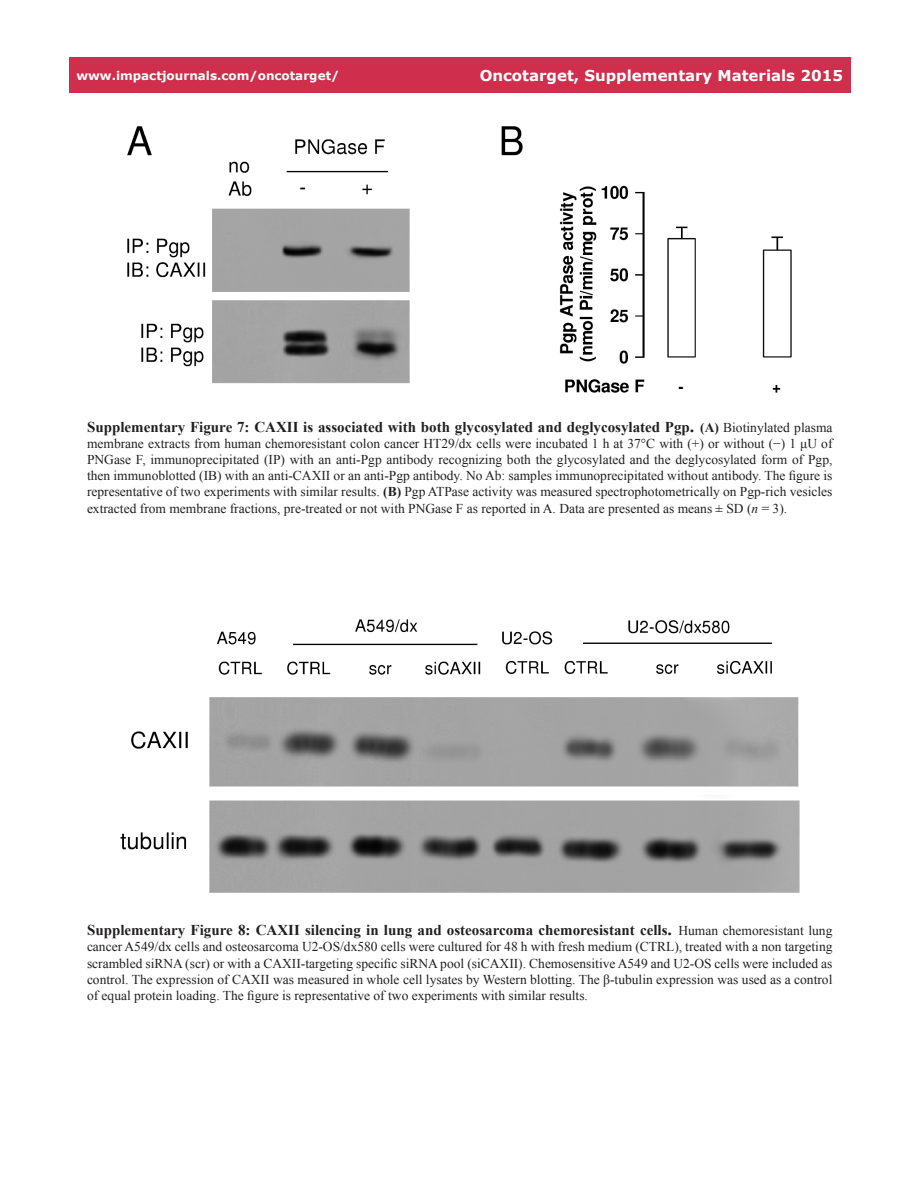
<style>
.page{position:relative;width:918px;height:1188px;background:#fff}
.page>*{position:absolute;margin:0;border:0;box-sizing:border-box;transform-origin:0 0}
.FigureText{font:700 15px "Times New Roman";color:#231f20}
.t1{font:700 15px "Verdana";color:#fff}
.FigureText-2{font:13.5px/16.2px "Times New Roman";color:#231f20;text-align:justify}
.t2{font:700 12px "Verdana";color:#fff}
.s1{font-size:18px}
.s2{font-size:13.5px}
.s3{font-weight:400;font-size:13.5px}
.s4{font-weight:700}
.s5{font-style:italic}
</style>
<div class="page">
<div style="left:69px;top:57px;width:781px;height:36px;background:#cf2e4c"></div>
<img style="left:128px;top:127px;width:664px;height:265px">
<img style="left:120px;top:620px;width:679px;height:273px">
<p class="t2" style="left:76px;top:67px;width:264px">www.impactjournals.com/oncotarget/</p>
<p class="t1" style="left:480px;top:65px;width:365px">Oncotarget, Supplementary Materials 2015</p>
<p class="FigureText" style="left:87px;top:416px;width:747px">Supplementary Figure 7: CAXII is associated with both glycosylated and deglycosylated Pgp<span class="s1">.</span> <span class="s2">(A)</span> <span class="s3">Biotinylated plasma</span></p>
<p class="FigureText-2" style="left:87px;top:435px;width:747px">membrane extracts from human chemoresistant colon cancer HT29/dx cells were incubated 1 h at 37°C with (+) or without (−) 1 μU of PNGase F, immunoprecipitated (IP) with an anti-Pgp antibody recognizing both the glycosylated and the deglycosylated form of Pgp, then immunoblotted (IB) with an anti-CAXII or an anti-Pgp antibody. No Ab: samples immunoprecipitated without antibody. The figure is representative of two experiments with similar results. <span class="s4">(B)</span> Pgp ATPase activity was measured spectrophotometrically on Pgp-rich vesicles extracted from membrane fractions, pre-treated or not with PNGase F as reported in A. Data are presented as means ± SD (<span class="s5">n</span> = 3).</p>
<p class="FigureText" style="left:87px;top:920px;width:747px">Supplementary Figure 8: CAXII silencing in lung and osteosarcoma chemoresistant cells<span class="s1">.</span> <span class="s3">Human chemoresistant lung</span></p>
<p class="FigureText-2" style="left:87px;top:938px;width:747px">cancer A549/dx cells and osteosarcoma U2-OS/dx580 cells were cultured for 48 h with fresh medium (CTRL), treated with a non targeting scrambled siRNA (scr) or with a CAXII-targeting specific siRNA pool (siCAXII). Chemosensitive A549 and U2-OS cells were included as control. The expression of CAXII was measured in whole cell lysates by Western blotting. The β-tubulin expression was used as a control of equal protein loading. The figure is representative of two experiments with similar results.</p>
</div>
